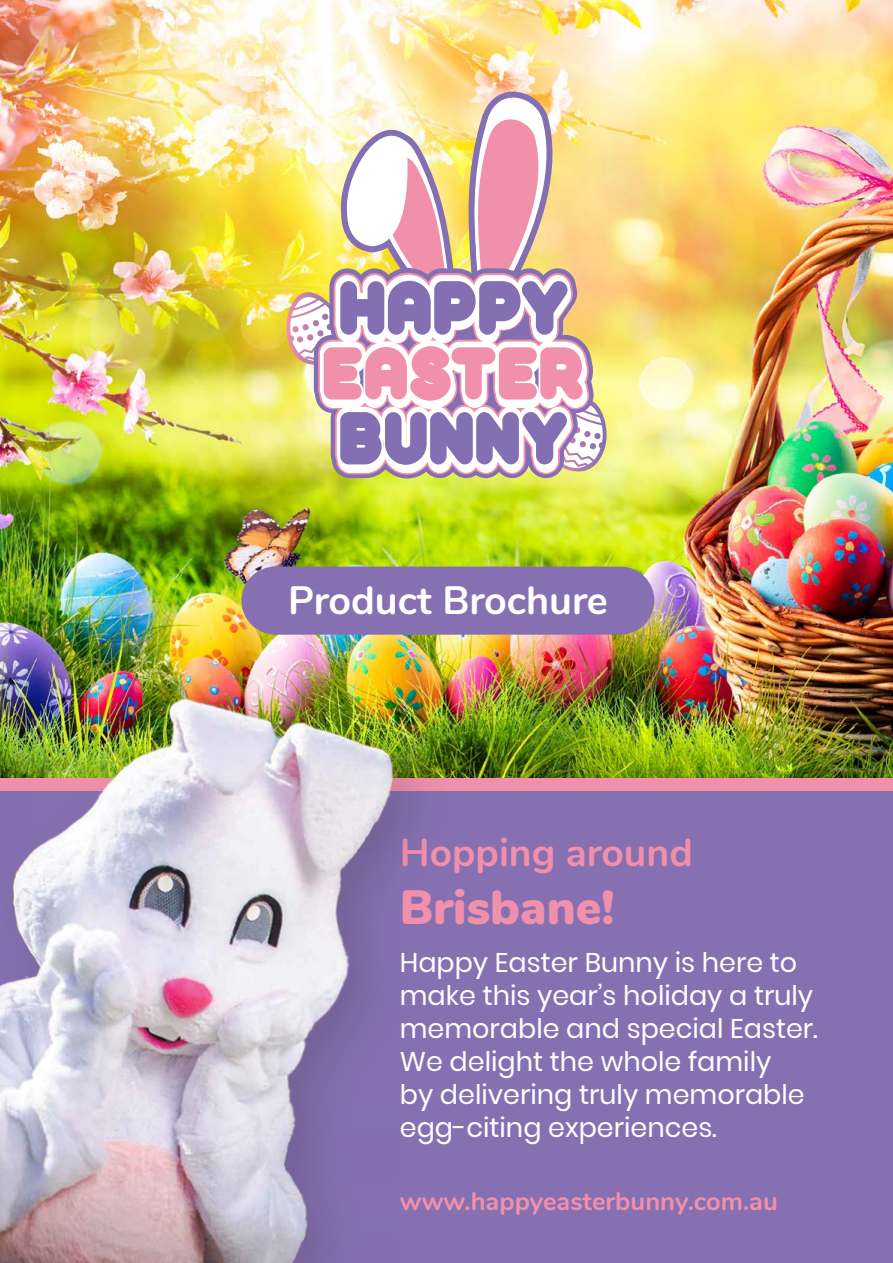
<style>
.page{position:relative;width:893px;height:1263px;background:#fff}
.page>*{position:absolute;margin:0;border:0;box-sizing:border-box;transform-origin:0 0}
.t1{font:900 48px "Nunito";color:#f090ab}
.t2{font:700 39.45px "Nunito";color:#fff}
.t3{font:700 39px "Nunito";color:#f090ab}
.t4{font:27px/33px "Poppins";color:#fff}
.t5{font:700 25.5px "Nunito";color:#f090ab}
</style>
<div class="page">
<img style="left:0;top:0;width:893px;height:778px">
<div style="left:0;top:778px;width:893px;height:485px;background:#8670b2"></div>
<div style="left:0;top:778px;width:893px;height:13px;background:#f090ab"></div>
<div style="left:241px;top:567px;width:413px;height:68px;background:#8670b2;border-radius:34px"></div>
<svg style="left:286px;top:86px;width:321px;height:389px"></svg>
<div style="left:0;top:672px;width:455px;height:591px;background:#231f20;opacity:.2"></div>
<img style="left:0;top:678px;width:402px;height:585px">
<h2 class="t2" style="left:288px;top:571px;width:321px">Product Brochure</h2>
<h3 class="t3" style="left:400px;top:824px;width:294px">Hopping around</h3>
<h1 class="t1" style="left:400px;top:871px;width:216px">Brisbane!</h1>
<p class="t4" style="left:400px;top:946px;width:420px">Happy Easter Bunny is here to make this year’s holiday a truly memorable and special Easter.<br>We delight the whole family<br>by delivering truly memorable egg-citing experiences.</p>
<p class="t5" style="left:400px;top:1183px;width:379px">www.happyeasterbunny.com.au</p>
</div>
